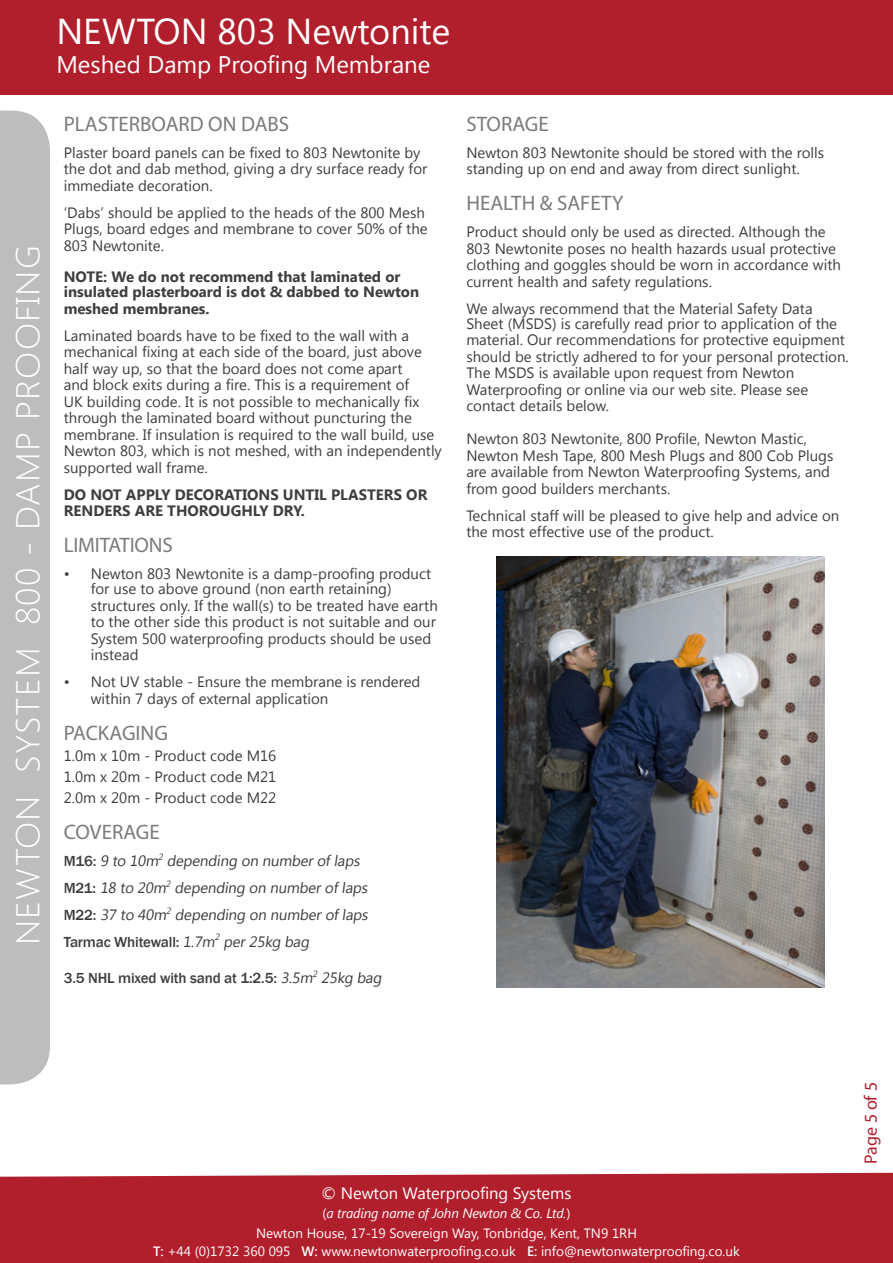
<style>
.page{position:relative;width:893px;height:1263px;background:#fff}
.page>*{position:absolute;margin:0;border:0;box-sizing:border-box;transform-origin:0 0}
.t1{font:36px "Segoe UI";color:#fff}
.t2{font:300 33px "Segoe UI";letter-spacing:.03em;color:#fff;scale:1.08 1}
.t3{font:24px "Segoe UI";color:#fff}
.t4{font:21px "Myriad Pro";color:#7b7b7b}
.t5{font:18px "Myriad Pro";color:#b11f2d}
.t6{font:16.5px "Segoe UI";color:#fff}
.t7{font:15px/16.5px "Segoe UI";color:#3e3e3f}
.t8{font:700 15px/15px "Segoe UI";color:#3e3e3f}
.t9{font:500 15px "Franklin Gothic";letter-spacing:-.01em;color:#3e3e3f}
.t10{font:13.5px "Segoe UI";color:#fff}
.t11{font:italic 13.5px "Segoe UI";letter-spacing:-.01em;color:#fff}
.t12{font:9px "Segoe UI";color:#3e3e3f}
.s1{font-family:"Franklin Gothic";font-weight:500}
.s2{font-family:"Segoe UI";font-weight:400}
.s3{font-style:normal}
.s4{font-weight:600}
</style>
<div class="page">
<div style="left:0;top:0;width:893px;height:94px;background:#b11f2d"></div>
<div style="left:0;top:111px;width:50px;height:973px;background:#bdbdbd"></div>
<svg style="left:0;top:1172px;width:893px;height:15px"></svg>
<div style="left:0;top:1187px;width:893px;height:76px;background:#b11f2d"></div>
<img style="left:496px;top:557px;width:329px;height:430px">
<p class="t2" style="left:5px;top:945px;width:649px;rotate:-90deg">NEWTON SYSTEM 800 - DAMP PROOFING</p>
<p class="t1" style="left:56px;top:7px;width:395px">NEWTON 803 Newtonite</p>
<p class="t3" style="left:56px;top:47px;width:376px">Meshed Damp Proofing Membrane</p>
<p class="t4" style="left:64px;top:111px;width:227px">PLASTERBOARD ON DABS</p>
<p class="t7" style="left:64px;top:144px;width:365px">Plaster board panels can be fixed to 803 Newtonite by the dot and dab method, giving a dry surface ready for immediate decoration.</p>
<p class="t7" style="left:64px;top:204px;width:365px">‘Dabs’ should be applied to the heads of the 800 Mesh<br>Plugs, board edges and membrane to cover 50% of the<br>803 Newtonite.</p>
<p class="t8" style="left:64px;top:269px;width:357px">NOTE: We do not recommend that laminated or insulated plasterboard is dot &amp; dabbed to Newton</p>
<p class="t8" style="left:64px;top:300px;width:147px">meshed membranes.</p>
<p class="t7" style="left:64px;top:327px;width:380px">Laminated boards have to be fixed to the wall with a mechanical fixing at each side of the board, just above half way up, so that the board does not come apart<br>and block exits during a fire. This is a requirement of<br>UK building code. It is not possible to mechanically fix through the laminated board without puncturing the membrane. If insulation is required to the wall build, use Newton 803, which is not meshed, with an independently supported wall frame.</p>
<p class="t8" style="left:64px;top:486px;width:365px;line-height:16.5px">DO NOT APPLY DECORATIONS UNTIL PLASTERS OR<br>RENDERS ARE THOROUGHLY DRY.</p>
<p class="t4" style="left:64px;top:532px;width:110px">LIMITATIONS</p>
<p class="t7" style="left:91px;top:566px;width:342px;line-height:15px;text-indent:-27px">• Newton 803 Newtonite is a damp-proofing product for use to above ground (non earth retaining)</p>
<p class="t7" style="left:91px;top:597px;width:349px">structures only. If the wall(s) to be treated have earth to the other side this product is not suitable and our System 500 waterproofing products should be used instead</p>
<p class="t7" style="left:91px;top:673px;width:331px;text-indent:-27px">• Not UV stable - Ensure the membrane is rendered within 7 days of external application</p>
<p class="t4" style="left:64px;top:720px;width:106px">PACKAGING</p>
<p class="t7" style="left:64px;top:747px;width:214px">1.0m x 10m - Product code M16</p>
<p class="t7" style="left:64px;top:768px;width:214px">1.0m x 20m - Product code M21</p>
<p class="t7" style="left:64px;top:789px;width:214px">2.0m x 20m - Product code M22</p>
<p class="t4" style="left:64px;top:819px;width:98px">COVERAGE</p>
<p class="t7" style="left:64px;top:852px;width:300px"><span class="s1">M 16 :</span> 9 to 10m<sup>2</sup> depending on number of laps</p>
<p class="t7" style="left:64px;top:879px;width:308px"><span class="s1">M 2 1:</span> 18 to 20m<sup>2</sup> depending on number of laps</p>
<p class="t7" style="left:64px;top:906px;width:308px"><span class="s1">M 2 2 :</span> 37 to 40m<sup>2</sup> depending on number of laps</p>
<p class="t9" style="left:64px;top:933px;width:250px">Tarmac Whitewall: <span class="s2">1.7m per 25kg bag</span></p>
<p class="t12" style="left:215px;top:930px;width:8px">2</p>
<p class="t9" style="left:64px;top:969px;width:322px">3.5 NHL mixed with sand at 1:2.5: <span class="s2">3.5m</span><sup>2</sup> <span class="s2">25kg bag</span></p>
<p class="t4" style="left:466px;top:111px;width:84px">STORAGE</p>
<p class="t7" style="left:466px;top:144px;width:359px">Newton 803 Newtonite should be stored with the rolls standing up on end and away from direct sunlight.</p>
<p class="t4" style="left:466px;top:190px;width:159px">HEALTH &amp; SAFETY</p>
<p class="t7" style="left:466px;top:223px;width:376px">Product should only be used as directed. Although the 803 Newtonite poses no health hazards usual protective clothing and goggles should be worn in accordance with current health and safety regulations.</p>
<p class="t7" style="left:466px;top:300px;width:372px;line-height:15px">We always recommend that the Material Safety Data<br>Sheet (MSDS) is carefully read prior to application of the</p>
<p class="t7" style="left:466px;top:331px;width:384px">material. Our recommendations for protective equipment should be strictly adhered to for your personal protection.<br>The MSDS is available upon request from Newton Waterproofing or online via our web site. Please see contact details below.</p>
<p class="t7" style="left:466px;top:430px;width:369px">Newton 803 Newtonite, 800 Profile, Newton Mastic, Newton Mesh Tape, 800 Mesh Plugs and 800 Cob Plugs are available from Newton Waterproofing Systems, and from good builders merchants.</p>
<p class="t7" style="left:466px;top:507px;width:375px">Technical staff will be pleased to give help and advice on the most effective use of the product.</p>
<p class="t6" style="left:322px;top:1182px;width:251px">© Newton Waterproofing Systems</p>
<p class="t11" style="left:323px;top:1204px;width:249px"><span class="s3">(</span>a trading name of John Newton &amp; Co. Ltd.<span class="s3">)</span></p>
<p class="t10" style="left:256px;top:1223px;width:382px">Newton House, 17-19 Sovereign Way, Tonbridge, Kent, TN9 1RH</p>
<p class="t10" style="left:153px;top:1241px;width:588px"><span class="s4">T:</span> +44 (0)1732 360 095 <span class="s4">W:</span> www.newtonwaterproofing.co.uk <span class="s4">E:</span> info@newtonwaterproofing.co.uk</p>
<p class="t5" style="left:860px;top:1164px;width:83px;rotate:-90deg">Page 5 of 5</p>
</div>
